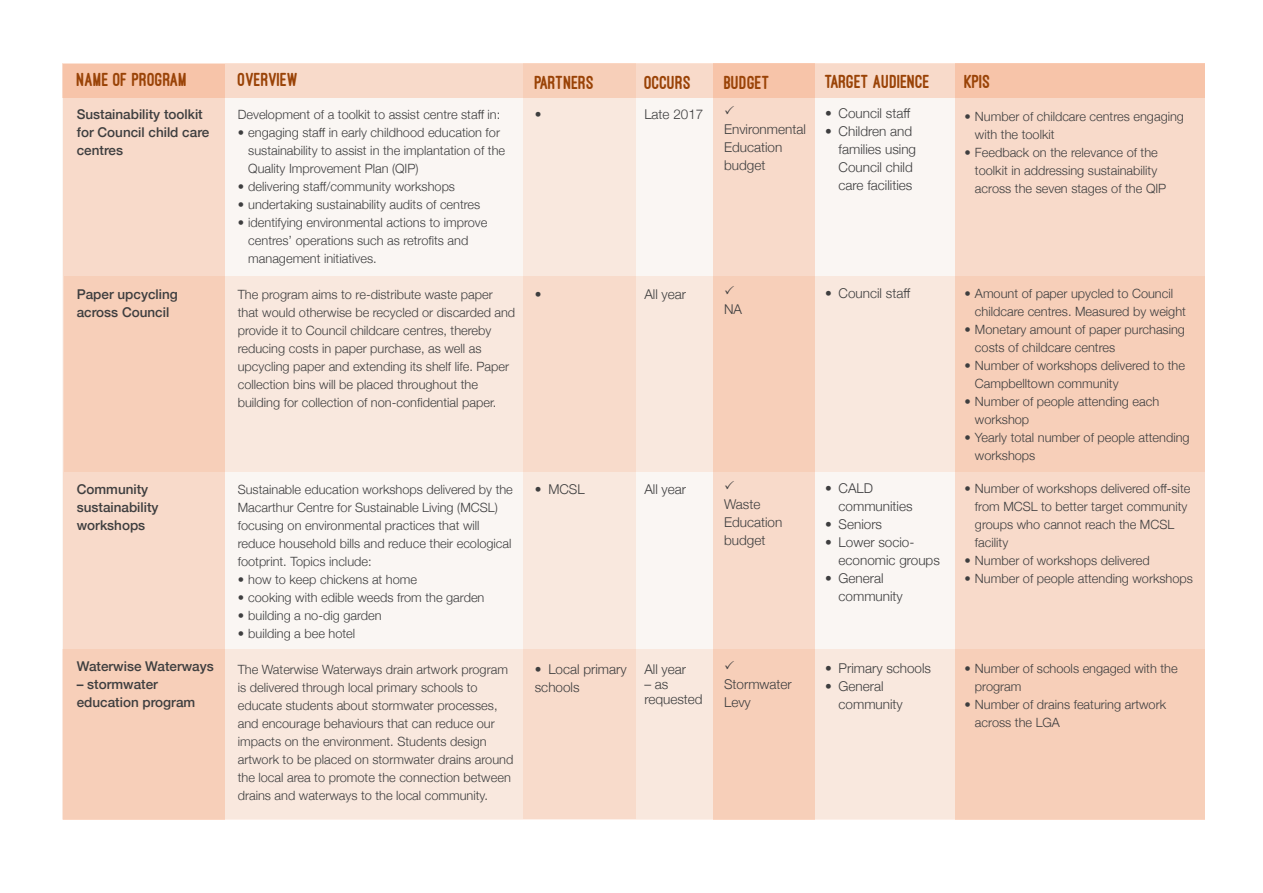
<style>
.page{position:relative;width:1263px;height:893px;background:#fff}
.page>*{position:absolute;margin:0;border:0;box-sizing:border-box;transform-origin:0 0}
.t1{font:800 19.5px "Ostrich Sans";color:#9a4307}
.t2{font:300 13.5px/18px "Helvetica Neue";color:#3e3e3f}
.t3{font:500 13.5px/18px "Helvetica Neue";color:#3e3e3f}
.t4{font:300 12.75px/18px "Helvetica Neue";color:#3e3e3f}
</style>
<div class="page">
<div style="left:63px;top:65px;width:1142px;height:754px;background:#faf6f3"></div>
<div style="left:714px;top:64px;width:101px;height:756px;background:#f8daca"></div>
<div style="left:955px;top:64px;width:250px;height:756px;background:#f8daca"></div>
<svg style="left:63px;top:64px;width:1142px;height:34px;background:#f7d0bc"></svg>
<svg style="left:63px;top:65px;width:162px;height:584px;background:#f7d8c7"></svg>
<svg style="left:64px;top:277px;width:1141px;height:195px;background:#f8dbcb"></svg>
<svg style="left:63px;top:649px;width:1142px;height:171px;background:#f8dbcb"></svg>
<svg style="left:523px;top:64px;width:113px;height:755px;background:#f8e0d3"></svg>
<svg style="left:725px;top:285px;width:9px;height:9px"></svg>
<svg style="left:725px;top:660px;width:9px;height:9px"></svg>
<p class="t1" style="left:77px;top:69px;width:112px">NAME OF PROGRAM</p>
<p class="t3" style="left:77px;top:104px;width:134px">Sustainability toolkit for Council child care centres</p>
<p class="t3" style="left:77px;top:284px;width:103px">Paper upcycling across Council</p>
<p class="t1" style="left:238px;top:69px;width:62px">OVERVIEW</p>
<p class="t4" style="left:238px;top:105px;width:264px">Development of a toolkit to assist centre staff in:</p>
<p class="t4" style="left:248px;top:123px;width:258px;text-indent:-11px">• engaging staff in early childhood education for sustainability to assist in the implantation of the<br>Quality Improvement Plan (QIP)</p>
<p class="t4" style="left:238px;top:177px;width:219px">• delivering staff/community workshops</p>
<p class="t4" style="left:238px;top:195px;width:244px">• undertaking sustainability audits of centres</p>
<p class="t4" style="left:248px;top:213px;width:241px;text-indent:-11px">• identifying environmental actions to improve centres’ operations such as retrofits and management initiatives.</p>
<p class="t4" style="left:238px;top:285px;width:279px">The program aims to re-distribute waste paper that would otherwise be recycled or discarded and provide it to Council childcare centres, thereby reducing costs in paper purchase, as well as upcycling paper and extending its shelf life. Paper collection bins will be placed throughout the building for collection of non-confidential paper.</p>
<p class="t1" style="left:535px;top:72px;width:61px">PARTNERS</p>
<p class="t2" style="left:535px;top:104px;width:8px">•</p>
<p class="t2" style="left:535px;top:284px;width:8px">•</p>
<p class="t1" style="left:644px;top:72px;width:48px">OCCURS</p>
<p class="t2" style="left:644px;top:104px;width:61px">Late 2017</p>
<p class="t1" style="left:724px;top:72px;width:47px">BUDGET</p>
<p class="t2" style="left:724px;top:119px;width:83px">Environmental<br>Education budget</p>
<p class="t1" style="left:825px;top:71px;width:107px">TARGET AUDIENCE</p>
<p class="t2" style="left:825px;top:103px;width:87px">• Council staff</p>
<p class="t2" style="left:825px;top:121px;width:89px">• Children and</p>
<p class="t2" style="left:838px;top:139px;width:79px">families using</p>
<p class="t2" style="left:838px;top:157px;width:76px">Council child care facilities</p>
<p class="t2" style="left:644px;top:284px;width:43px">All year</p>
<p class="t2" style="left:724px;top:299px;width:20px">NA</p>
<p class="t2" style="left:825px;top:283px;width:87px">• Council staff</p>
<p class="t3" style="left:77px;top:479px;width:83px">Community sustainability workshops</p>
<p class="t3" style="left:77px;top:656px;width:139px">Waterwise Waterways</p>
<p class="t3" style="left:77px;top:674px;width:120px">– stormwater education program</p>
<p class="t4" style="left:238px;top:480px;width:277px">Sustainable education workshops delivered by the Macarthur Centre for Sustainable Living (MCSL) focusing on environmental practices that will reduce household bills and reduce their ecological footprint. Topics include:</p>
<p class="t4" style="left:238px;top:570px;width:181px">• how to keep chickens at home</p>
<p class="t4" style="left:238px;top:588px;width:248px">• cooking with edible weeds from the garden</p>
<p class="t4" style="left:238px;top:606px;width:145px">• building a no-dig garden</p>
<p class="t4" style="left:238px;top:624px;width:119px">• building a bee hotel</p>
<p class="t4" style="left:238px;top:660px;width:277px">The Waterwise Waterways drain artwork program is delivered through local primary schools to educate students about stormwater processes, and encourage behaviours that can reduce our impacts on the environment. Students design artwork to be placed on stormwater drains around the local area to promote the connection between drains and waterways to the local community.</p>
<p class="t2" style="left:535px;top:479px;width:51px">• MCSL</p>
<p class="t2" style="left:644px;top:479px;width:43px">All year</p>
<p class="t2" style="left:724px;top:494px;width:60px">Waste<br>Education budget</p>
<p class="t2" style="left:535px;top:659px;width:93px">• Local primary schools</p>
<p class="t2" style="left:644px;top:659px;width:43px">All year</p>
<p class="t2" style="left:644px;top:675px;width:60px;line-height:15px">– as requested</p>
<p class="t2" style="left:724px;top:674px;width:69px">Stormwater<br>Levy</p>
<p class="t2" style="left:838px;top:478px;width:75px;text-indent:-14px">• CALD communities</p>
<p class="t2" style="left:825px;top:514px;width:59px">• Seniors</p>
<p class="t2" style="left:838px;top:532px;width:103px;text-indent:-14px">• Lower socio&shy;economic groups</p>
<p class="t2" style="left:838px;top:568px;width:66px;text-indent:-14px">• General community</p>
<p class="t2" style="left:825px;top:658px;width:108px">• Primary schools</p>
<p class="t2" style="left:838px;top:676px;width:66px;text-indent:-14px">• General community</p>
<p class="t1" style="left:964px;top:71px;width:28px">KPIS</p>
<p class="t4" style="left:975px;top:107px;width:211px;text-indent:-11px">• Number of childcare centres engaging with the toolkit</p>
<p class="t4" style="left:964px;top:143px;width:195px">• Feedback on the relevance of the</p>
<p class="t4" style="left:975px;top:161px;width:193px">toolkit in addressing sustainability across the seven stages of the QIP</p>
<p class="t4" style="left:975px;top:284px;width:213px;text-indent:-11px">• Amount of paper upycled to Council childcare centres. Measured by weight</p>
<p class="t4" style="left:975px;top:320px;width:212px;text-indent:-11px">• Monetary amount of paper purchasing costs of childcare centres</p>
<p class="t4" style="left:975px;top:356px;width:211px;text-indent:-11px">• Number of workshops delivered to the<br>Campbelltown community</p>
<p class="t4" style="left:975px;top:392px;width:186px;text-indent:-11px">• Number of people attending each workshop</p>
<p class="t4" style="left:975px;top:428px;width:216px;text-indent:-11px">• Yearly total number of people attending workshops</p>
<p class="t4" style="left:975px;top:479px;width:217px;text-indent:-11px">• Number of workshops delivered off-site from MCSL to better target community groups who cannot reach the MCSL facility</p>
<p class="t4" style="left:964px;top:551px;width:187px">• Number of workshops delivered</p>
<p class="t4" style="left:964px;top:569px;width:230px">• Number of people attending workshops</p>
<p class="t4" style="left:975px;top:659px;width:204px;text-indent:-11px">• Number of schools engaged with the program</p>
<p class="t4" style="left:975px;top:695px;width:193px;text-indent:-11px">• Number of drains featuring artwork across the LGA</p>
</div>
